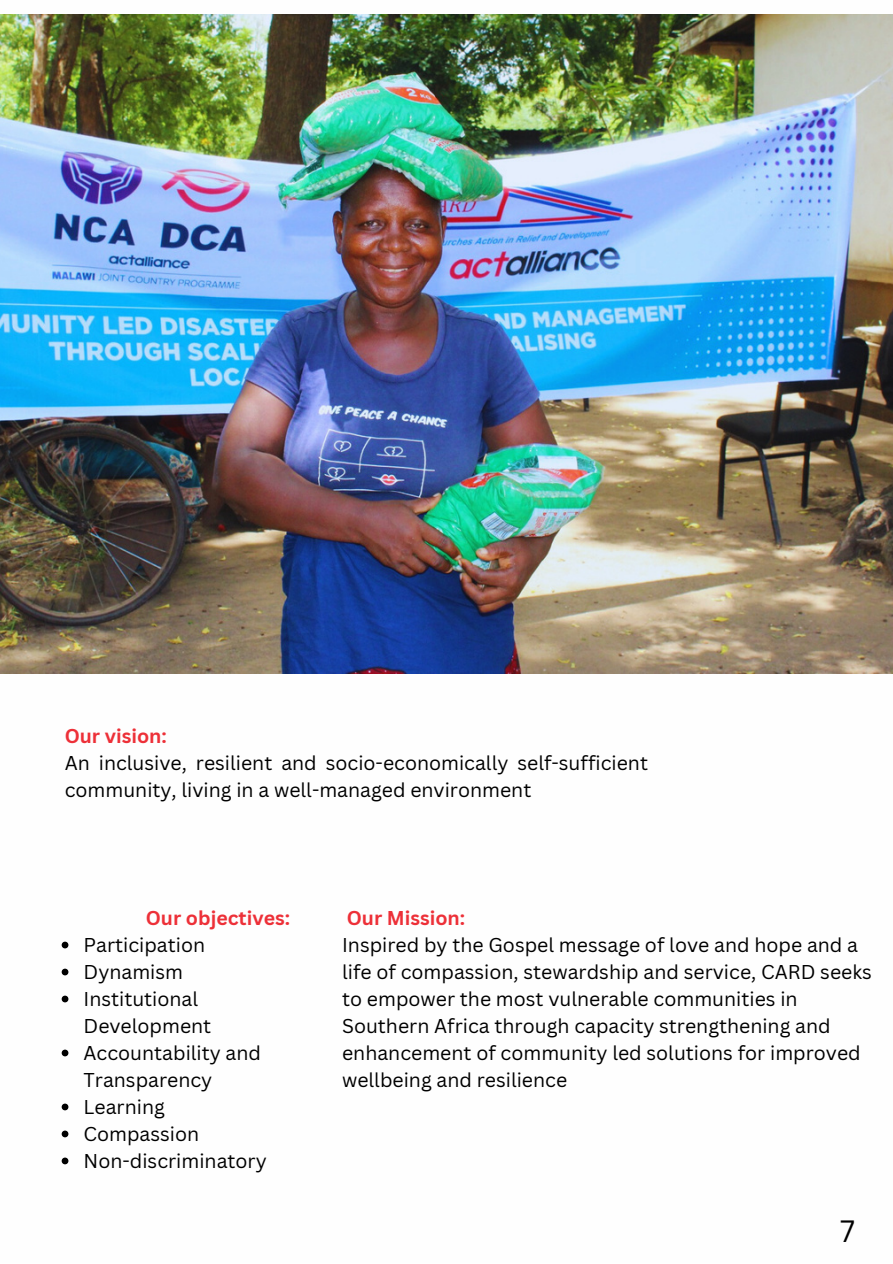
<style>
.page{position:relative;width:893px;height:1264px;background:#fff}
.page>*{position:absolute;margin:0;border:0;box-sizing:border-box;transform-origin:0 0}
.t1{font:30px "Canva Sans";color:#000}
.t2{font:19.5px/27px "Canva Sans";color:#000}
.t3{font:700 19.5px "Canva Sans";color:#ed3038}
</style>
<div class="page">
<img style="left:0;top:14px;width:892px;height:660px">
<svg style="left:62px;top:941px;width:6px;height:7px"></svg>
<svg style="left:62px;top:968px;width:6px;height:7px"></svg>
<svg style="left:62px;top:995px;width:6px;height:7px"></svg>
<svg style="left:62px;top:1049px;width:6px;height:7px"></svg>
<svg style="left:62px;top:1103px;width:6px;height:7px"></svg>
<svg style="left:62px;top:1130px;width:6px;height:7px"></svg>
<svg style="left:62px;top:1157px;width:6px;height:7px"></svg>
<p class="t3" style="left:65px;top:722px;width:104px">Our vision:</p>
<p class="t2" style="left:65px;top:749px;width:584px">An inclusive, resilient and socio-economically self-sufficient community, living in a well-managed environment</p>
<p class="t3" style="left:146px;top:904px;width:146px">Our objectives:</p>
<p class="t2" style="left:84px;top:930px;width:123px">Participation</p>
<p class="t2" style="left:84px;top:957px;width:101px">Dynamism</p>
<p class="t2" style="left:84px;top:984px;width:129px">Institutional<br>Development</p>
<p class="t2" style="left:84px;top:1038px;width:179px">Accountability and<br>Transparency</p>
<p class="t2" style="left:84px;top:1092px;width:83px">Learning</p>
<p class="t2" style="left:84px;top:1119px;width:117px">Compassion</p>
<p class="t2" style="left:84px;top:1146px;width:185px">Non-discriminatory</p>
<p class="t3" style="left:346px;top:904px;width:120px">Our Mission:</p>
<p class="t2" style="left:342px;top:930px;width:531px">Inspired by the Gospel message of love and hope and a life of compassion, stewardship and service, CARD seeks to empower the most vulnerable communities in Southern Africa through capacity strengthening and enhancement of community led solutions for improved wellbeing and resilience</p>
<p class="t1" style="left:840px;top:1209px;width:16px">7</p>
</div>
